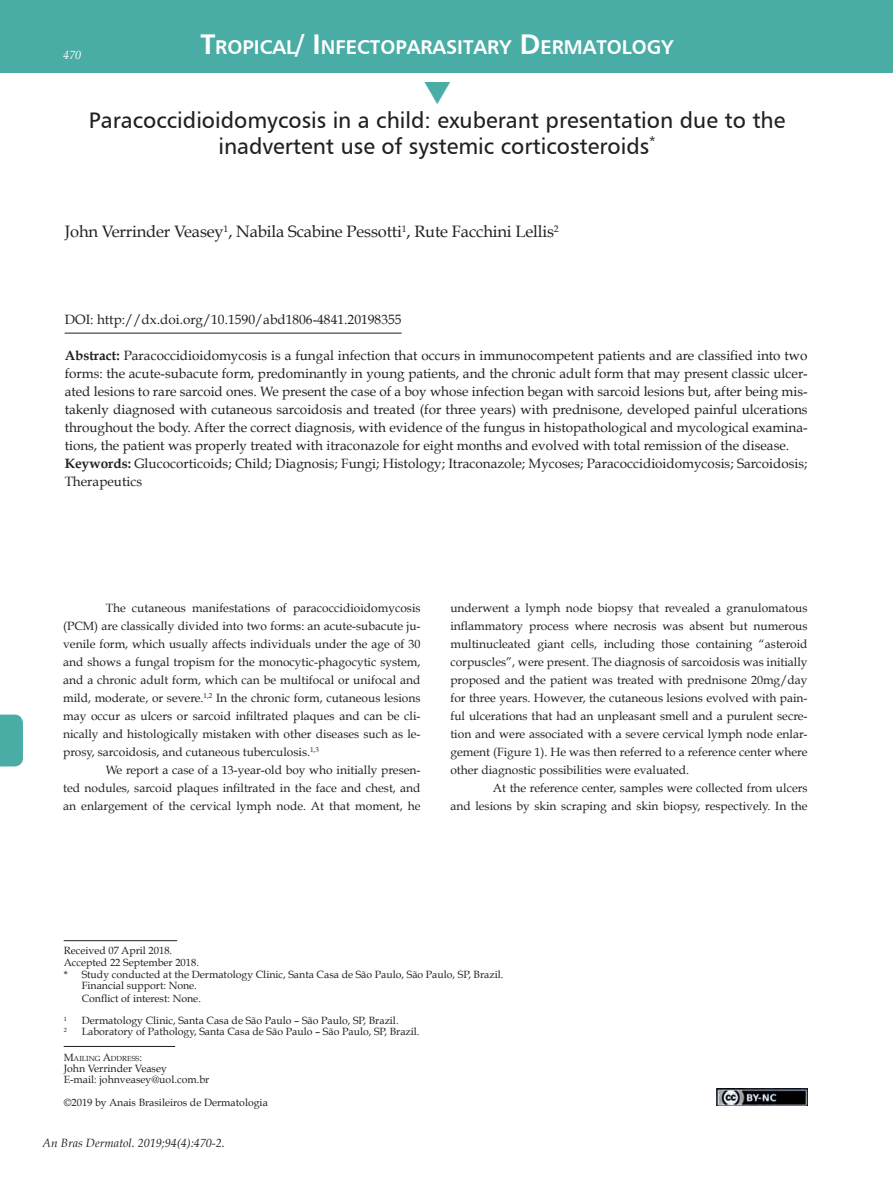
<style>
.page{position:relative;width:893px;height:1191px;background:#fff}
.page>*{position:absolute;margin:0;border:0;box-sizing:border-box;transform-origin:0 0}
.Titulo{font:22.5px/25.5px "Humanist 777 BT Roman B";color:#231f20;text-align:center}
.t1{font:19.95px "Humanist 777 BT Bold B";color:#fff}
.Autores{font:16.5px "Book Antiqua";letter-spacing:-.01em;color:#231f20}
.DOI{font:13.5px/18px "Book Antiqua";color:#231f20;text-align:justify}
.ABD-PT_-_2016final{font:12px/18px "Book Antiqua";color:#231f20;text-align:justify}
.ABD-ING_-_2016{font:12px/18px "Book Antiqua";color:#231f20;text-align:justify}
.t2{font:italic 12px "Book Antiqua";color:#231f20}
.t3{font:italic 12px "Book Antiqua";color:#fff}
.t4{font:10.5px "Book Antiqua";color:#231f20}
.Titulação{font:7.35px "Book Antiqua";color:#231f20}
.t5{font:6.15px "Book Antiqua";color:#231f20}
.s1{font-size:28.5px}
.s2{font-weight:700}
.s3{font-size:10.5px}
</style>
<div class="page">
<svg style="left:0;top:714px;width:23px;height:52px"></svg>
<div style="left:0;top:0;width:893px;height:72px;background:#49ada6"></div>
<hr style="left:65px;top:333px;width:337px;height:1px;background:#231f20">
<hr style="left:64px;top:940px;width:113px;height:1px;background:#231f20">
<hr style="left:64px;top:1046px;width:111px;height:1px;background:#231f20">
<img style="left:717px;top:1088px;width:91px;height:18px">
<p class="t3" style="left:63px;top:48px;width:19px">470</p>
<p class="t1" style="left:200px;top:34px;width:475px"><span class="s1">T</span>ROPICAL<span class="s1">/ I</span> NFECTOPARASITARY <span class="s1">D</span> ERMATOLOGY</p>
<p class="Titulo" style="left:89px;top:107px;width:698px">Paracoccidioidomycosis in a child: exuberant presentation due to the inadvertent use of systemic corticosteroids<sup>*</sup></p>
<p class="Autores" style="left:65px;top:221px;width:495px">John Verrinder Veasey<sup>1</sup>, Nabila Scabine Pessotti<sup>1</sup>, Rute Facchini Lellis<sup>2</sup></p>
<p class="DOI" style="left:65px;top:310px;width:338px">DOI: http://dx.doi.org/10.1590/abd1806-4841.20198355</p>
<p class="DOI" style="left:65px;top:346px;width:744px"><span class="s2">Abstract:</span> Paracoccidioidomycosis is a fungal infection that occurs in immunocompetent patients and are classified into two forms: the acute-subacute form, predominantly in young patients, and the chronic adult form that may present classic ulcer&shy;ated lesions to rare sarcoid ones. We present the case of a boy whose infection began with sarcoid lesions but, after being mis&shy;takenly diagnosed with cutaneous sarcoidosis and treated (for three years) with prednisone, developed painful ulcerations throughout the body. After the correct diagnosis, with evidence of the fungus in histopathological and mycological examina&shy;tions, the patient was properly treated with itraconazole for eight months and evolved with total remission of the disease.</p>
<p class="DOI" style="left:65px;top:454px;width:744px"><span class="s2">Keywords:</span> Glucocorticoids; Child; Diagnosis; Fungi; Histology; Itraconazole; Mycoses; Paracoccidioidomycosis; Sarcoidosis;<br>Therapeutics</p>
<p class="ABD-ING_-_2016" style="left:63px;top:599px;width:359px;text-indent:43px">The cutaneous manifestations of paracoccidioidomycosis (PCM) are classically divided into two forms: an acute-subacute ju&shy;venile form, which usually affects individuals under the age of 30 and shows a fungal tropism for the monocytic-phagocytic system, and a chronic adult form, which can be multifocal or unifocal and mild, moderate, or severe.<sup>1,2</sup> In the chronic form, cutaneous lesions may occur as ulcers or sarcoid infiltrated plaques and can be cli&shy;nically and histologically mistaken with other diseases such as le&shy;prosy, sarcoidosis, and cutaneous tuberculosis.<sup>1,3</sup></p>
<p class="ABD-PT_-_2016final" style="left:63px;top:761px;width:359px;text-indent:43px">We report a case of a 13-year-old boy who initially presen&shy;ted nodules, sarcoid plaques infiltrated in the face and chest, and an enlargement of the cervical lymph node. At that moment, he</p>
<p class="ABD-PT_-_2016final" style="left:450px;top:599px;width:359px">underwent a lymph node biopsy that revealed a granulomatous inflammatory process where necrosis was absent but numerous multinucleated giant cells, including those containing “asteroid corpuscles”, were present. The diagnosis of sarcoidosis was initially proposed and the patient was treated with prednisone 20mg/day for three years. However, the cutaneous lesions evolved with pain&shy;ful ulcerations that had an unpleasant smell and a purulent secre&shy;tion and were associated with a severe cervical lymph node enlar&shy;gement (Figure 1). He was then referred to a reference center where other diagnostic possibilities were evaluated.</p>
<p class="ABD-PT_-_2016final" style="left:450px;top:779px;width:359px;text-align:right">At the reference center, samples were collected from ulcers<br>and lesions by skin scraping and skin biopsy, respectively. In the</p>
<p class="t4" style="left:64px;top:943px;width:110px">Received 07 April 2018.</p>
<p class="t4" style="left:64px;top:956px;width:137px">Accepted 22 September 2018.</p>
<p class="t4" style="left:64px;top:967px;width:441px">* Study conducted at the Dermatology Clinic, Santa Casa de São Paulo, São Paulo, SP, Brazil.</p>
<p class="t4" style="left:82px;top:978px;width:117px">Financial support: None.</p>
<p class="t4" style="left:82px;top:991px;width:121px">Conflict of interest: None.</p>
<p class="t5" style="left:64px;top:1014px;width:5px">1</p>
<p class="t4" style="left:82px;top:1014px;width:318px">Dermatology Clinic, Santa Casa de São Paulo – São Paulo, SP, Brazil.</p>
<p class="t5" style="left:64px;top:1026px;width:5px">2</p>
<p class="t4" style="left:82px;top:1025px;width:339px">Laboratory of Pathology, Santa Casa de São Paulo – São Paulo, SP, Brazil.</p>
<p class="Titulação" style="left:64px;top:1053px;width:80px"><span class="s3">M</span>AILING <span class="s3">A</span>DDRESS<span class="s3">:</span></p>
<p class="t4" style="left:64px;top:1062px;width:105px">John Verrinder Veasey</p>
<p class="t4" style="left:64px;top:1073px;width:147px">E-mail: johnveasey@uol.com.br</p>
<p class="t4" style="left:64px;top:1095px;width:206px">©2019 by Anais Brasileiros de Dermatologia</p>
<p class="t2" style="left:43px;top:1135px;width:184px">An Bras Dermatol. 2019;94(4):470-2.</p>
</div>
